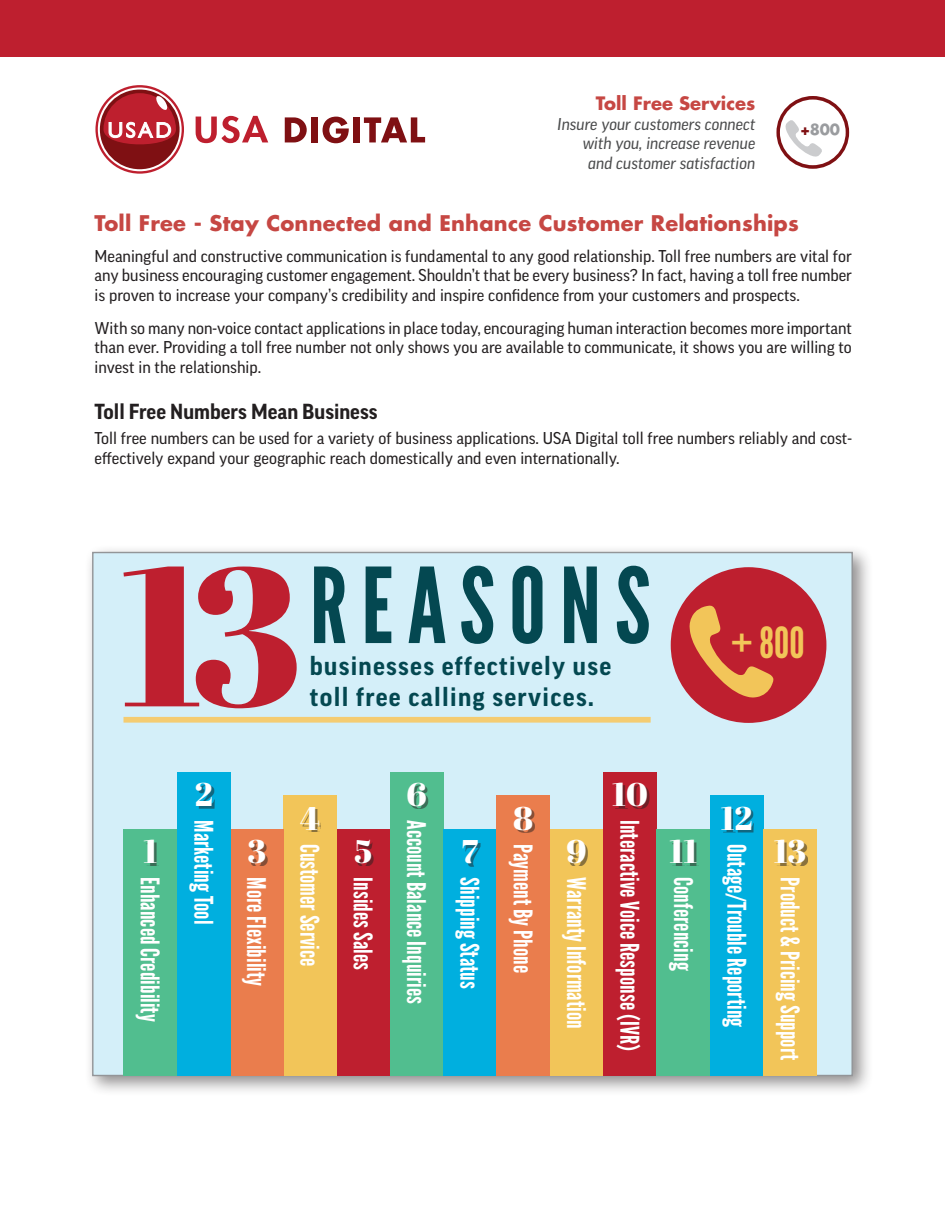
<style>
.page{position:relative;width:945px;height:1215px;background:#fff}
.page>*{position:absolute;margin:0;border:0;box-sizing:border-box;transform-origin:0 0}
.t1{font:104.1px "League Gothic";letter-spacing:.135em;color:#044851}
.t2{font:42.75px "League Gothic";color:#f2c559}
.t3{font:32.85px "Abril Fatface";color:#fff}
.t4{font:25.65px "League Gothic";color:#fff}
.t5{font:700 25.65px/31.7px "Good OT";letter-spacing:.05em;color:#044851}
.t6{font:700 21px "Futura Std";letter-spacing:.01em;color:#c64743}
.t7{font:700 21px "Good OT";color:#231f20}
.t8{font:700 18px "Futura Std";color:#c64743}
.t9{font:16.5px/19.5px "Good OT";color:#231f20;text-align:justify}
.t10{font:italic 16.5px/19.5px "Good OT";color:#4b4c4d;text-align:right}
.t11{font:700 14.85px "Futura";color:#9a9c9f}
.s1{color:#7f1013}
</style>
<div class="page">
<div style="left:84px;top:544px;width:790px;height:553px;background:#231f20;opacity:.5"></div>
<div style="left:92px;top:552px;width:761px;height:524px;background:#d4eff9;border:1px solid #939598"></div>
<div style="left:0;top:0;width:945px;height:57px;background:#be1f2f"></div>
<svg style="left:196px;top:116px;width:72px;height:27px"></svg>
<svg style="left:285px;top:117px;width:22px;height:25px"></svg>
<div style="left:311px;top:117px;width:7px;height:25px;background:#7f1013"></div>
<svg style="left:323px;top:117px;width:26px;height:26px"></svg>
<div style="left:353px;top:117px;width:7px;height:25px;background:#7f1013"></div>
<svg style="left:364px;top:117px;width:61px;height:25px"></svg>
<svg style="left:95px;top:85px;width:89px;height:89px"></svg>
<svg style="left:776px;top:96px;width:73px;height:73px"></svg>
<svg style="left:123px;top:567px;width:174px;height:141px"></svg>
<div style="left:123px;top:717px;width:528px;height:6px;background:#f4cc72"></div>
<div style="left:337px;top:829px;width:53px;height:247px;background:#be1f2f"></div>
<div style="left:283px;top:795px;width:54px;height:281px;background:#f2c559"></div>
<div style="left:230px;top:829px;width:53px;height:247px;background:#ea7d4d"></div>
<div style="left:177px;top:772px;width:54px;height:304px;background:#00afdf"></div>
<div style="left:123px;top:829px;width:54px;height:247px;background:#51be8f"></div>
<div style="left:390px;top:772px;width:53px;height:304px;background:#51be8f"></div>
<div style="left:443px;top:829px;width:54px;height:247px;background:#00afdf"></div>
<div style="left:497px;top:795px;width:53px;height:281px;background:#ea7d4d"></div>
<div style="left:550px;top:829px;width:53px;height:247px;background:#f2c559"></div>
<div style="left:603px;top:772px;width:54px;height:304px;background:#be1f2f"></div>
<div style="left:657px;top:829px;width:53px;height:247px;background:#51be8f"></div>
<div style="left:710px;top:795px;width:53px;height:281px;background:#00afdf"></div>
<div style="left:763px;top:829px;width:54px;height:247px;background:#f2c559"></div>
<div style="left:146px;top:843px;width:13px;height:23px;background:#231f20;opacity:.5"></div>
<div style="left:198px;top:785px;width:16px;height:24px;background:#231f20;opacity:.5"></div>
<div style="left:410px;top:785px;width:18px;height:24px;background:#231f20;opacity:.5"></div>
<div style="left:615px;top:785px;width:34px;height:24px;background:#231f20;opacity:.5"></div>
<div style="left:251px;top:843px;width:17px;height:23px;background:#231f20;opacity:.5"></div>
<div style="left:357px;top:843px;width:17px;height:23px;background:#231f20;opacity:.5"></div>
<div style="left:465px;top:843px;width:15px;height:23px;background:#231f20;opacity:.5"></div>
<div style="left:570px;top:843px;width:18px;height:23px;background:#231f20;opacity:.5"></div>
<div style="left:672px;top:843px;width:27px;height:23px;background:#231f20;opacity:.5"></div>
<div style="left:777px;top:843px;width:31px;height:23px;background:#231f20;opacity:.5"></div>
<div style="left:302px;top:809px;width:19px;height:23px;background:#231f20;opacity:.5"></div>
<div style="left:516px;top:809px;width:19px;height:24px;background:#231f20;opacity:.5"></div>
<div style="left:724px;top:809px;width:30px;height:23px;background:#231f20;opacity:.5"></div>
<div style="left:671px;top:567px;width:155px;height:156px;background:#be1f2f;border-radius:50%"></div>
<svg style="left:690px;top:606px;width:83px;height:92px"></svg>
<p class="t8" style="left:596px;top:92px;width:161px">Toll Free Services</p>
<p class="t10" style="left:557px;top:114px;width:200px">Insure your customers connect with you, increase revenue and customer satisfaction</p>
<p class="t11" style="left:800px;top:120px;width:41px"><span class="s1">+</span>800</p>
<p class="t6" style="left:94px;top:210px;width:706px">Toll Free - Stay Connected and Enhance Customer Relationships</p>
<p class="t9" style="left:94px;top:246px;width:759px">Meaningful and constructive communication is fundamental to any good relationship. Toll free numbers are vital for any business encouraging customer engagement. Shouldn’t that be every business? In fact, having a toll free number is proven to increase your company’s credibility and inspire confidence from your customers and prospects.</p>
<p class="t9" style="left:94px;top:318px;width:759px">With so many non-voice contact applications in place today, encouraging human interaction becomes more important than ever. Providing a toll free number not only shows you are available to communicate, it shows you are willing to invest in the relationship.</p>
<p class="t7" style="left:94px;top:400px;width:285px">Toll Free Numbers Mean Business</p>
<p class="t9" style="left:94px;top:429px;width:759px">Toll free numbers can be used for a variety of business applications. USA Digital toll free numbers reliably and cost&shy;effectively expand your geographic reach domestically and even internationally.</p>
<h1 class="t1" style="left:310px;top:546px;width:342px">REASONS</h1>
<h3 class="t5" style="left:310px;top:650px;width:303px">businesses effectively use toll free calling services.</h3>
<h2 class="t2" style="left:731px;top:618px;width:75px">+ 800</h2>
<h3 class="t3" style="left:195px;top:772px;width:20px">2</h3>
<h3 class="t3" style="left:407px;top:772px;width:22px">6</h3>
<h3 class="t3" style="left:612px;top:772px;width:37px">10</h3>
<h3 class="t3" style="left:248px;top:829px;width:20px">3</h3>
<h3 class="t3" style="left:354px;top:829px;width:19px">5</h3>
<h3 class="t3" style="left:462px;top:829px;width:18px">7</h3>
<h3 class="t3" style="left:567px;top:829px;width:22px">9</h3>
<h3 class="t3" style="left:669px;top:829px;width:29px">11</h3>
<h3 class="t3" style="left:774px;top:829px;width:34px">13</h3>
<h3 class="t3" style="left:300px;top:795px;width:21px">4</h3>
<h3 class="t3" style="left:513px;top:795px;width:22px">8</h3>
<h3 class="t3" style="left:721px;top:795px;width:34px">12</h3>
<h3 class="t4" style="left:431px;top:820px;width:185px;rotate:90deg">Account Balance Inquiries</h3>
<h3 class="t4" style="left:644px;top:820px;width:232px;rotate:90deg">Interactive Voice Response (IVR)</h3>
<h3 class="t4" style="left:219px;top:820px;width:106px;rotate:90deg">Marketing Tool</h3>
<h3 class="t3" style="left:143px;top:829px;width:15px">1</h3>
<h3 class="t4" style="left:324px;top:844px;width:124px;rotate:90deg">Customer Service</h3>
<h3 class="t4" style="left:538px;top:844px;width:131px;rotate:90deg">Payment By Phone</h3>
<h3 class="t4" style="left:751px;top:844px;width:185px;rotate:90deg">Outage/Trouble Reporting</h3>
<h3 class="t4" style="left:271px;top:877px;width:110px;rotate:90deg">More Flexibility</h3>
<h3 class="t4" style="left:378px;top:877px;width:94px;rotate:90deg">Insides Sales</h3>
<h3 class="t4" style="left:484px;top:877px;width:113px;rotate:90deg">Shipping Status</h3>
<h3 class="t4" style="left:591px;top:877px;width:153px;rotate:90deg">Warranty Information</h3>
<h3 class="t4" style="left:698px;top:877px;width:95px;rotate:90deg">Conferencing</h3>
<h3 class="t4" style="left:165px;top:877px;width:146px;rotate:90deg">Enhanced Credibility</h3>
<h3 class="t4" style="left:805px;top:877px;width:184px;rotate:90deg">Product &amp; Pricing Support</h3>
</div>
